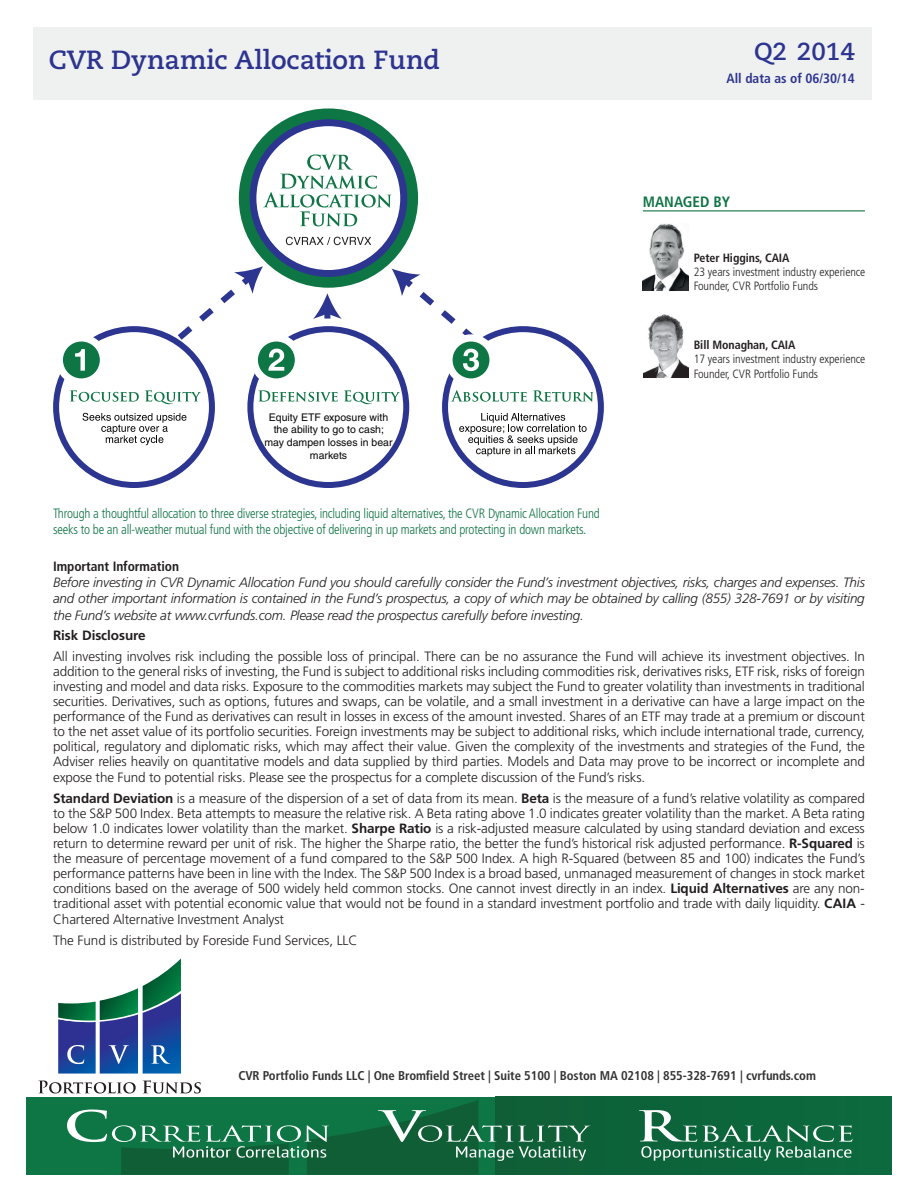
<style>
.page{position:relative;width:918px;height:1188px;background:#fff}
.page>*{position:absolute;margin:0;border:0;box-sizing:border-box;transform-origin:0 0}
.t1{font:700 26.25px "Caecilia CE";color:#2d348f}
.t2{font:700 24.45px "Caecilia";color:#2d348f}
.t3{font:700 condensed 15px "Frutiger";color:#107445}
.t4{font:300 13.5px/15.1px "Frutiger";letter-spacing:-.01em;color:#231f20;text-align:justify}
.t5{font:italic 300 13.5px/16.2px "Frutiger";letter-spacing:-.015em;color:#231f20;text-align:justify}
.t6{font:300 condensed 13.5px/16.2px "Frutiger";letter-spacing:-.015em;color:#107445;scale:.96 1}
.t7{font:700 condensed 13.5px "Frutiger";letter-spacing:-.005em;color:#231f20}
.t8{font:700 condensed 13.5px "Frutiger";color:#2d348f}
.t9{font:700 13.5px "Frutiger CE";letter-spacing:-.005em;color:#231f20}
.t10{font:700 condensed 12.75px "Frutiger";letter-spacing:-.005em;color:#323332}
.t11{font:300 condensed 12px/14.4px "Frutiger";letter-spacing:-.005em;color:#231f20}
.t12{font:700 condensed 12px "Frutiger";letter-spacing:-.005em;color:#231f20}
.t13{font:10.5px/12.6px "Helvetica";color:#040503;text-align:center}
.s1{font-family:"Frutiger CE";font-weight:700}
.s2{font-weight:700}
</style>
<div class="page">
<div style="left:33px;top:27px;width:839px;height:72px;background:#eff1f0"></div>
<div style="left:442px;top:326px;width:162px;height:162px;border:6px solid #2c3590;border-radius:50%"></div>
<svg style="left:313px;top:293px;width:29px;height:26px"></svg>
<div style="left:53px;top:326px;width:162px;height:162px;border:6px solid #2c3590;border-radius:50%"></div>
<svg style="left:59px;top:338px;width:44px;height:44px"></svg>
<div style="left:56px;top:334px;width:51px;height:52px;border:7px solid #fff;border-radius:50%"></div>
<div style="left:247px;top:326px;width:162px;height:162px;border:6px solid #2c3590;border-radius:50%"></div>
<svg style="left:258px;top:390px;width:80px;height:12px"></svg>
<svg style="left:344px;top:390px;width:56px;height:14px"></svg>
<svg style="left:451px;top:390px;width:76px;height:12px"></svg>
<svg style="left:533px;top:390px;width:60px;height:12px"></svg>
<svg style="left:70px;top:390px;width:69px;height:12px"></svg>
<svg style="left:145px;top:390px;width:56px;height:14px"></svg>
<svg style="left:75px;top:349px;width:10px;height:22px"></svg>
<svg style="left:254px;top:338px;width:44px;height:44px"></svg>
<div style="left:251px;top:334px;width:51px;height:52px;border:7px solid #fff;border-radius:50%"></div>
<svg style="left:134px;top:266px;width:150px;height:112px"></svg>
<div style="left:445px;top:334px;width:52px;height:52px;border:7px solid #fff;border-radius:50%"></div>
<svg style="left:392px;top:269px;width:129px;height:111px"></svg>
<svg style="left:83px;top:413px;width:103px;height:32px"></svg>
<svg style="left:250px;top:120px;width:156px;height:156px"></svg>
<div style="left:244px;top:114px;width:168px;height:168px;border:12px solid #2c3590;border-radius:50%"></div>
<div style="left:239px;top:108px;width:179px;height:180px;border:11px solid #0e7544;border-radius:50%"></div>
<svg style="left:263px;top:154px;width:129px;height:72px"></svg>
<svg style="left:286px;top:237px;width:85px;height:8px"></svg>
<svg style="left:459px;top:413px;width:128px;height:43px"></svg>
<img style="left:643px;top:223px;width:46px;height:68px">
<img style="left:644px;top:314px;width:44px;height:64px">
<hr style="left:643px;top:210px;width:222px;height:1px;background:#107445">
<div style="left:26px;top:1097px;width:866px;height:78px;background:#0e7544"></div>
<div style="left:496px;top:1097px;width:396px;height:78px;background:#0d653b"></div>
<svg style="left:67px;top:1100px;width:523px;height:75px"></svg>
<svg style="left:639px;top:1110px;width:213px;height:51px"></svg>
<svg style="left:38px;top:1080px;width:163px;height:13px"></svg>
<svg style="left:58px;top:959px;width:123px;height:114px"></svg>
<h1 class="t1" style="left:49px;top:42px;width:393px">CVR Dynamic Allocation Fund</h1>
<p class="t13" style="left:265px;top:411px;width:130px">Equity ETF exposure with the ability to go to cash; may dampen losses in bear markets</p>
<h2 class="t2" style="left:754px;top:37px;width:102px">Q2 2014</h2>
<p class="t8" style="left:727px;top:71px;width:130px">All data as of 06/30/14</p>
<p class="t3" style="left:643px;top:193px;width:89px">MANAGED BY</p>
<p class="t12" style="left:694px;top:251px;width:97px">Peter Higgins, CAIA</p>
<p class="t11" style="left:694px;top:265px;width:173px">23 years investment industry experience<br>Founder, CVR Portfolio Funds</p>
<p class="t12" style="left:694px;top:338px;width:103px">Bill Monaghan, CAIA</p>
<p class="t11" style="left:694px;top:352px;width:173px">17 years investment industry experience<br>Founder, CVR Portfolio Funds</p>
<p class="t6" style="left:53px;top:505px;width:571px">Through a thoughtful allocation to three diverse strategies, including liquid alternatives, the CVR Dynamic Allocation Fund seeks to be an all-weather mutual fund with the objective of delivering in up markets and protecting in down markets.</p>
<p class="t7" style="left:53px;top:558px;width:127px">Important Information</p>
<p class="t5" style="left:53px;top:575px;width:813px">Before investing in CVR Dynamic Allocation Fund you should carefully consider the Fund’s investment objectives, risks, charges and expenses. This and other important information is contained in the Fund’s prospectus, a copy of which may be obtained by calling (855) 328-7691 or by visiting the Fund’s website at www.cvrfunds.com. Please read the prospectus carefully before investing.</p>
<p class="t9" style="left:53px;top:628px;width:94px">Risk Disclosure</p>
<p class="t4" style="left:53px;top:649px;width:813px">All investing involves risk including the possible loss of principal. There can be no assurance the Fund will achieve its investment objectives. In addition to the general risks of investing, the Fund is subject to additional risks including commodities risk, derivatives risks, ETF risk, risks of foreign investing and model and data risks. Exposure to the commodities markets may subject the Fund to greater volatility than investments in traditional securities. Derivatives, such as options, futures and swaps, can be volatile, and a small investment in a derivative can have a large impact on the performance of the Fund as derivatives can result in losses in excess of the amount invested. Shares of an ETF may trade at a premium or discount to the net asset value of its portfolio securities. Foreign investments may be subject to additional risks, which include international trade, currency, political, regulatory and diplomatic risks, which may affect their value. Given the complexity of the investments and strategies of the Fund, the Adviser relies heavily on quantitative models and data supplied by third parties. Models and Data may prove to be incorrect or incomplete and expose the Fund to potential risks. Please see the prospectus for a complete discussion of the Fund’s risks.</p>
<p class="t4" style="left:53px;top:791px;width:813px"><span class="s1">Standard Deviation</span> is a measure of the dispersion of a set of data from its mean. <span class="s1">Beta</span> is the measure of a fund’s relative volatility as compared to the S&amp;P 500 Index. Beta attempts to measure the relative risk. A Beta rating above 1.0 indicates greater volatility than the market. A Beta rating below 1.0 indicates lower volatility than the market. <span class="s1">Sharpe Ratio</span> is a risk-adjusted measure calculated by using standard deviation and excess return to determine reward per unit of risk. The higher the Sharpe ratio, the better the fund’s historical risk adjusted performance. <span class="s1">R-Squared</span> is the measure of percentage movement of a fund compared to the S&amp;P 500 Index. A high R-Squared (between 85 and 100) indicates the Fund’s performance patterns have been in line with the Index. The S&amp;P 500 Index is a broad based, unmanaged measurement of changes in stock market conditions based on the average of 500 widely held common stocks. One cannot invest directly in an index. <span class="s1">Liquid Alternatives</span> are any non&shy;traditional asset with potential economic value that would not be found in a standard investment portfolio and trade with daily liquidity. <span class="s2">CAIA</span> - Chartered Alternative Investment Analyst</p>
<p class="t4" style="left:53px;top:933px;width:306px">The Fund is distributed by Foreside Fund Services, LLC</p>
<p class="t10" style="left:238px;top:1068px;width:579px">CVR Portfolio Funds LLC | One Bromfield Street | Suite 5100 | Boston MA 02108 | 855-328-7691 | cvrfunds.com</p>
</div>
